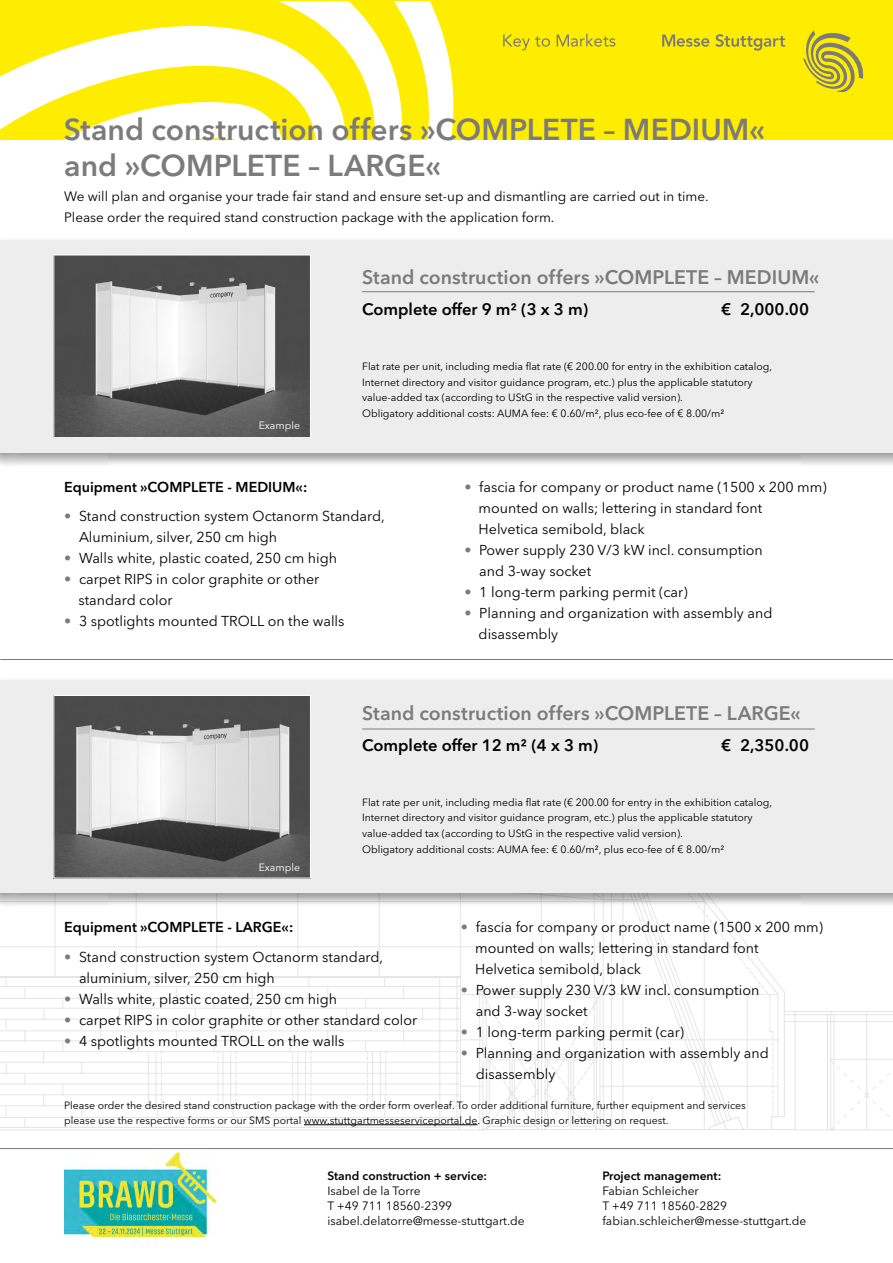
<style>
.page{position:relative;width:893px;height:1263px;background:#fff}
.page>*{position:absolute;margin:0;border:0;box-sizing:border-box;transform-origin:0 0}
.t1{font:600 30px/36px "Avenir Next LT Pro";color:#7c7b7b}
.t2{font:600 19.5px "Avenir Next LT Pro";color:#7c7b7b}
.t3{font:600 16.5px "Avenir Next LT Pro";color:#000}
.t4{font:14.25px/21px "Avenir Next LT Pro";color:#000}
.t5{font:600 14.25px "Avenir Next LT Pro";color:#000}
.t6{font:13.5px/21px "Avenir Next LT Pro";color:#000}
.Rückseite{font:12px "Avenir Next LT Pro";color:#000}
.Rückseite-2{font:600 12px "Avenir Next LT Pro";color:#000}
.t7{font:10.5px "Avenir Next LT Pro";color:#000}
.t8{font:10.5px "Avenir Next LT Pro";color:#fff}
.s1{color:#7c7b7b}
</style>
<div class="page">
<svg style="left:0;top:907px;width:893px;height:224px"></svg>
<hr style="left:304px;top:1124px;width:173px;height:1px;background:#000">
<hr style="left:0;top:1148px;width:893px;height:1px;background:#7c7b7b">
<div style="left:0;top:0;width:893px;height:140px;background:#ffed00"></div>
<svg style="left:0;top:1px;width:454px;height:139px"></svg>
<svg style="left:715px;top:34px;width:70px;height:17px"></svg>
<svg style="left:803px;top:30px;width:60px;height:61px"></svg>
<svg style="left:662px;top:35px;width:47px;height:12px"></svg>
<svg style="left:503px;top:34px;width:47px;height:16px"></svg>
<svg style="left:557px;top:34px;width:58px;height:13px"></svg>
<div style="left:0;top:238px;width:893px;height:229px;background:#000;opacity:.4"></div>
<div style="left:0;top:240px;width:893px;height:213px;background:#ededed"></div>
<div style="left:0;top:678px;width:893px;height:229px;background:#000;opacity:.4"></div>
<div style="left:0;top:680px;width:893px;height:213px;background:#ededed"></div>
<hr style="left:362px;top:291px;width:453px;height:1px;background:#7c7b7b">
<hr style="left:362px;top:729px;width:453px;height:1px;background:#7c7b7b">
<hr style="left:0;top:659px;width:893px;height:1px;background:#7c7b7b">
<img style="left:56px;top:257px;width:253px;height:179px">
<div style="left:54px;top:255px;width:257px;height:183px;border:1px solid #fff"></div>
<img style="left:56px;top:697px;width:253px;height:179px">
<div style="left:54px;top:695px;width:257px;height:183px;border:1px solid #fff"></div>
<img style="left:64px;top:1152px;width:152px;height:84px">
<p class="t1" style="left:64px;top:111px;width:703px">Stand construction offers »COMPLETE – MEDIUM« and »COMPLETE – LARGE«</p>
<p class="t6" style="left:64px;top:185px;width:646px">We will plan and organise your trade fair stand and ensure set-up and dismantling are carried out in time.<br>Please order the required stand construction package with the application form.</p>
<p class="t8" style="left:259px;top:419px;width:43px">Example</p>
<p class="t2" style="left:362px;top:265px;width:459px">Stand construction offers »COMPLETE – MEDIUM«</p>
<p class="t3" style="left:362px;top:299px;width:228px">Complete offer 9 m² (3 x 3 m)</p>
<p class="t3" style="left:721px;top:299px;width:90px">€ 2,000.00</p>
<p class="t7" style="left:362px;top:360px;width:412px">Flat rate per unit, including media flat rate (€ 200.00 for entry in the exhibition catalog,</p>
<p class="t7" style="left:362px;top:376px;width:392px">Internet directory and visitor guidance program, etc.) plus the applicable statutory</p>
<p class="t7" style="left:362px;top:391px;width:322px">value-added tax (according to UStG in the respective valid version).</p>
<p class="t7" style="left:362px;top:407px;width:364px">Obligatory additional costs: AUMA fee: € 0.60/m², plus eco-fee of € 8.00/m²</p>
<p class="t5" style="left:64px;top:478px;width:245px">Equipment »COMPLETE - MEDIUM«:</p>
<p class="t4" style="left:64px;top:506px;width:322px"><span class="s1">•</span> Stand construction system Octanorm Standard,</p>
<p class="t4" style="left:79px;top:527px;width:200px">Aluminium, silver, 250 cm high</p>
<p class="t4" style="left:64px;top:548px;width:274px"><span class="s1">•</span> Walls white, plastic coated, 250 cm high</p>
<p class="t4" style="left:64px;top:569px;width:257px"><span class="s1">•</span> carpet RIPS in color graphite or other</p>
<p class="t4" style="left:78px;top:590px;width:96px">standard color</p>
<p class="t4" style="left:64px;top:611px;width:282px"><span class="s1">•</span> 3 spotlights mounted TROLL on the walls</p>
<p class="t4" style="left:464px;top:476px;width:364px"><span class="s1">•</span> fascia for company or product name (1500 x 200 mm)</p>
<p class="t4" style="left:479px;top:497px;width:285px">mounted on walls; lettering in standard font</p>
<p class="t4" style="left:479px;top:518px;width:168px">Helvetica semibold, black</p>
<p class="t4" style="left:479px;top:539px;width:285px;text-indent:-15px"><span class="s1">•</span> Power supply 230 V/3 kW incl. consumption and 3-way socket</p>
<p class="t4" style="left:464px;top:581px;width:225px"><span class="s1">•</span> 1 long-term parking permit (car)</p>
<p class="t4" style="left:464px;top:602px;width:309px"><span class="s1">•</span> Planning and organization with assembly and</p>
<p class="t4" style="left:479px;top:623px;width:81px">disassembly</p>
<p class="t2" style="left:362px;top:701px;width:440px">Stand construction offers »COMPLETE – LARGE«</p>
<p class="t3" style="left:362px;top:735px;width:238px">Complete offer 12 m² (4 x 3 m)</p>
<p class="t3" style="left:721px;top:735px;width:90px">€ 2,350.00</p>
<p class="t8" style="left:259px;top:860px;width:43px">Example</p>
<p class="t7" style="left:362px;top:796px;width:412px">Flat rate per unit, including media flat rate (€ 200.00 for entry in the exhibition catalog,</p>
<p class="t7" style="left:362px;top:811px;width:392px">Internet directory and visitor guidance program, etc.) plus the applicable statutory</p>
<p class="t7" style="left:362px;top:827px;width:322px">value-added tax (according to UStG in the respective valid version).</p>
<p class="t7" style="left:362px;top:843px;width:364px">Obligatory additional costs: AUMA fee: € 0.60/m², plus eco-fee of € 8.00/m²</p>
<p class="t5" style="left:64px;top:919px;width:231px">Equipment »COMPLETE - LARGE«:</p>
<p class="t4" style="left:64px;top:946px;width:321px"><span class="s1">•</span> Stand construction system Octanorm standard,</p>
<p class="t4" style="left:79px;top:967px;width:197px">aluminium, silver, 250 cm high</p>
<p class="t4" style="left:64px;top:988px;width:274px"><span class="s1">•</span> Walls white, plastic coated, 250 cm high</p>
<p class="t4" style="left:64px;top:1009px;width:355px"><span class="s1">•</span> carpet RIPS in color graphite or other standard color</p>
<p class="t4" style="left:64px;top:1030px;width:282px"><span class="s1">•</span> 4 spotlights mounted TROLL on the walls</p>
<p class="t4" style="left:461px;top:917px;width:364px"><span class="s1">•</span> fascia for company or product name (1500 x 200 mm)</p>
<p class="t4" style="left:475px;top:938px;width:285px">mounted on walls; lettering in standard font</p>
<p class="t4" style="left:475px;top:959px;width:168px">Helvetica semibold, black</p>
<p class="t4" style="left:476px;top:980px;width:285px;text-indent:-15px"><span class="s1">•</span> Power supply 230 V/3 kW incl. consumption and 3-way socket</p>
<p class="t4" style="left:461px;top:1022px;width:225px"><span class="s1">•</span> 1 long-term parking permit (car)</p>
<p class="t4" style="left:476px;top:1043px;width:295px;text-indent:-15px"><span class="s1">•</span> Planning and organization with assembly and disassembly</p>
<p class="t7" style="left:64px;top:1099px;width:683px">Please order the desired stand construction package with the order form overleaf. To order additional furniture, further equipment and services</p>
<p class="t7" style="left:64px;top:1114px;width:606px">please use the respective forms or our SMS portal www.stuttgartmesseserviceportal.de. Graphic design or lettering on request.</p>
<p class="Rückseite-2" style="left:327px;top:1168px;width:161px">Stand construction + service:</p>
<p class="Rückseite" style="left:327px;top:1183px;width:95px">Isabel de la Torre</p>
<p class="Rückseite" style="left:327px;top:1198px;width:126px">T +49 711 18560-2399</p>
<p class="Rückseite" style="left:327px;top:1213px;width:199px">isabel.delatorre@messe-stuttgart.de</p>
<p class="Rückseite-2" style="left:602px;top:1168px;width:120px">Project management:</p>
<p class="Rückseite" style="left:602px;top:1184px;width:98px">Fabian Schleicher</p>
<p class="Rückseite" style="left:602px;top:1199px;width:126px">T +49 711 18560-2829</p>
<p class="Rückseite" style="left:602px;top:1214px;width:206px">fabian.schleicher@messe-stuttgart.de</p>
</div>
